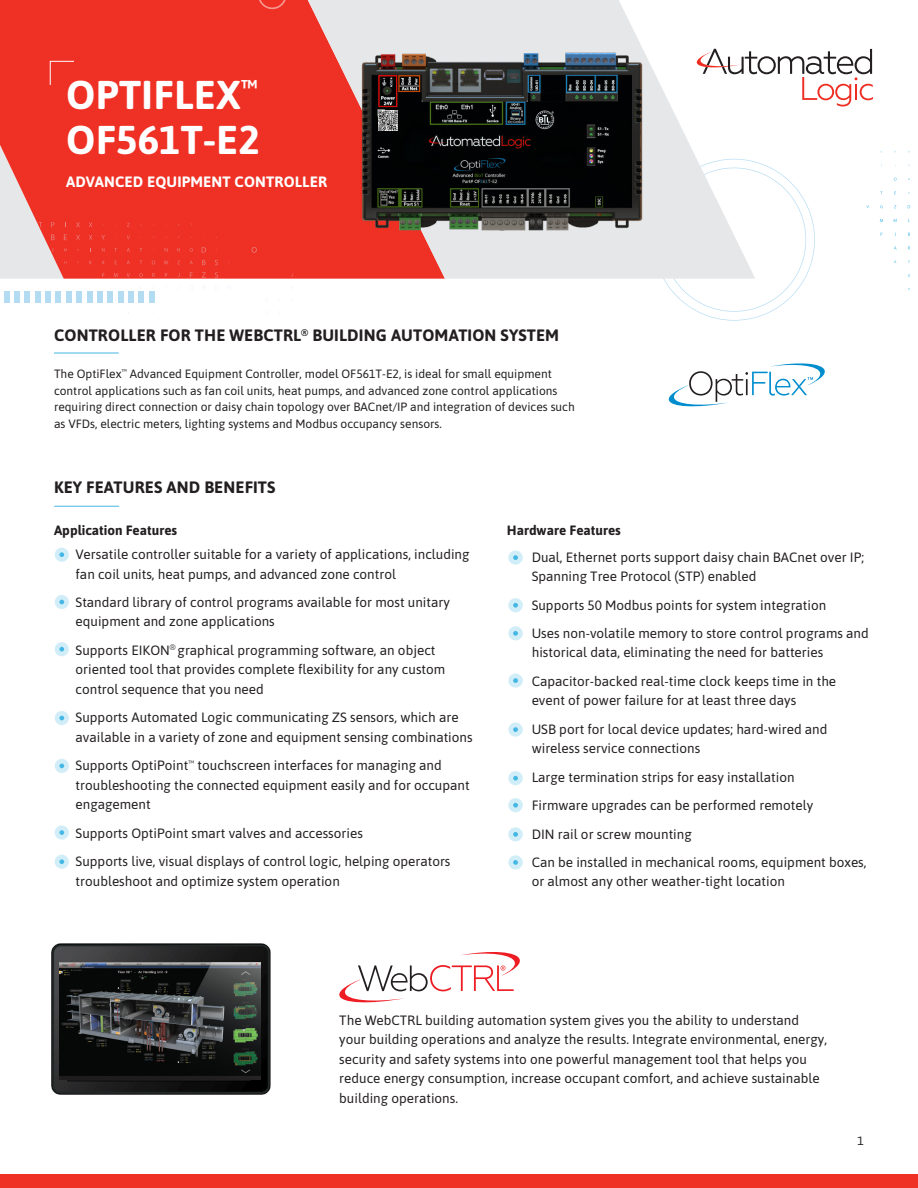
<style>
.page{position:relative;width:918px;height:1188px;background:#fff}
.page>*{position:absolute;margin:0;border:0;box-sizing:border-box;transform-origin:0 0}
.t1{font:700 40.2px/45.2px "Asap";letter-spacing:.01em;color:#fff}
.t2{font:700 16.5px "Asap";letter-spacing:.01em;color:#231f20}
.t3{font:700 15px "Asap";letter-spacing:.01em;color:#fff}
.t4{font:13.5px/19.5px "Asap";color:#231f20}
.t5{font:700 13.5px "Asap";color:#231f20}
.t6{font:12px/16.5px "Asap";color:#231f20}
</style>
<div class="page">
<hr style="left:54px;top:353px;width:65px;height:1px;background:#44b7e5">
<div style="left:0;top:1174px;width:918px;height:14px;background:#ef3024"></div>
<svg style="left:668px;top:363px;width:157px;height:44px"></svg>
<hr style="left:54px;top:506px;width:65px;height:1px;background:#44b7e5">
<div style="left:55px;top:548px;width:14px;height:14px;background:#d0edf8;border-radius:50%"></div>
<svg style="left:59px;top:552px;width:5px;height:5px"></svg>
<div style="left:55px;top:711px;width:14px;height:14px;background:#d0edf8;border-radius:50%"></div>
<svg style="left:59px;top:716px;width:5px;height:4px"></svg>
<div style="left:55px;top:759px;width:14px;height:14px;background:#d0edf8;border-radius:50%"></div>
<svg style="left:59px;top:764px;width:5px;height:4px"></svg>
<svg style="left:55px;top:825px;width:14px;height:15px"></svg>
<svg style="left:59px;top:830px;width:5px;height:5px"></svg>
<div style="left:55px;top:855px;width:14px;height:14px;background:#d0edf8;border-radius:50%"></div>
<svg style="left:59px;top:859px;width:5px;height:5px"></svg>
<div style="left:55px;top:642px;width:14px;height:14px;background:#d0edf8;border-radius:50%"></div>
<svg style="left:59px;top:647px;width:5px;height:5px"></svg>
<div style="left:55px;top:595px;width:14px;height:14px;background:#d0edf8;border-radius:50%"></div>
<svg style="left:59px;top:600px;width:5px;height:4px"></svg>
<div style="left:508px;top:551px;width:15px;height:14px;background:#d0edf8;border-radius:50%"></div>
<svg style="left:513px;top:555px;width:5px;height:5px"></svg>
<div style="left:508px;top:598px;width:15px;height:14px;background:#d0edf8;border-radius:50%"></div>
<svg style="left:513px;top:603px;width:5px;height:5px"></svg>
<div style="left:508px;top:626px;width:15px;height:14px;background:#d0edf8;border-radius:50%"></div>
<svg style="left:513px;top:631px;width:5px;height:5px"></svg>
<div style="left:508px;top:674px;width:15px;height:14px;background:#d0edf8;border-radius:50%"></div>
<svg style="left:513px;top:678px;width:5px;height:5px"></svg>
<div style="left:508px;top:723px;width:15px;height:14px;background:#d0edf8;border-radius:50%"></div>
<svg style="left:513px;top:727px;width:5px;height:5px"></svg>
<div style="left:149px;top:291px;width:6px;height:12px;background:#b3dbf2"></div>
<div style="left:138px;top:291px;width:6px;height:12px;background:#b3dbf2"></div>
<div style="left:128px;top:291px;width:6px;height:12px;background:#b3dbf2"></div>
<div style="left:118px;top:291px;width:6px;height:12px;background:#b3dbf2"></div>
<div style="left:107px;top:291px;width:6px;height:12px;background:#b3dbf2"></div>
<div style="left:97px;top:291px;width:6px;height:12px;background:#b3dbf2"></div>
<div style="left:87px;top:291px;width:5px;height:12px;background:#b3dbf2"></div>
<div style="left:76px;top:291px;width:6px;height:12px;background:#b3dbf2"></div>
<div style="left:66px;top:291px;width:6px;height:12px;background:#b3dbf2"></div>
<div style="left:56px;top:291px;width:5px;height:12px;background:#b3dbf2"></div>
<div style="left:45px;top:291px;width:6px;height:12px;background:#b3dbf2"></div>
<div style="left:35px;top:291px;width:6px;height:12px;background:#b3dbf2"></div>
<div style="left:24px;top:291px;width:6px;height:12px;background:#b3dbf2"></div>
<div style="left:14px;top:291px;width:6px;height:12px;background:#b3dbf2"></div>
<div style="left:4px;top:291px;width:6px;height:12px;background:#b3dbf2"></div>
<div style="left:0;top:0;width:308px;height:279px;background:#ef3024"></div>
<svg style="left:50px;top:61px;width:25px;height:25px"></svg>
<svg style="left:76px;top:222px;width:4px;height:5px"></svg>
<svg style="left:89px;top:222px;width:3px;height:5px"></svg>
<svg style="left:127px;top:223px;width:3px;height:4px"></svg>
<svg style="left:76px;top:235px;width:4px;height:5px"></svg>
<svg style="left:89px;top:235px;width:3px;height:5px"></svg>
<svg style="left:101px;top:235px;width:4px;height:5px"></svg>
<svg style="left:127px;top:235px;width:3px;height:4px"></svg>
<svg style="left:102px;top:248px;width:3px;height:4px"></svg>
<svg style="left:114px;top:248px;width:3px;height:4px"></svg>
<svg style="left:127px;top:248px;width:3px;height:4px"></svg>
<svg style="left:165px;top:248px;width:3px;height:4px"></svg>
<svg style="left:177px;top:248px;width:3px;height:4px"></svg>
<svg style="left:190px;top:248px;width:3px;height:4px"></svg>
<svg style="left:202px;top:247px;width:4px;height:6px"></svg>
<svg style="left:252px;top:247px;width:5px;height:6px"></svg>
<svg style="left:164px;top:261px;width:4px;height:3px"></svg>
<svg style="left:202px;top:260px;width:4px;height:5px"></svg>
<svg style="left:215px;top:260px;width:3px;height:5px"></svg>
<svg style="left:0;top:145px;width:67px;height:134px;background:#ea8782"></svg>
<svg style="left:114px;top:273px;width:4px;height:4px"></svg>
<svg style="left:127px;top:273px;width:3px;height:4px"></svg>
<svg style="left:139px;top:273px;width:4px;height:4px"></svg>
<svg style="left:152px;top:273px;width:3px;height:4px"></svg>
<svg style="left:190px;top:272px;width:3px;height:6px"></svg>
<svg style="left:202px;top:272px;width:4px;height:6px"></svg>
<svg style="left:215px;top:272px;width:3px;height:6px"></svg>
<svg style="left:663px;top:161px;width:152px;height:160px"></svg>
<svg style="left:308px;top:0;width:447px;height:279px;background:#ecb1af"></svg>
<img style="left:341px;top:15px;width:320px;height:242px">
<svg style="left:258px;top:0;width:29px;height:9px"></svg>
<svg style="left:619px;top:0;width:255px;height:144px"></svg>
<img style="left:51px;top:943px;width:220px;height:152px">
<img style="left:59px;top:963px;width:201px;height:117px">
<div style="left:508px;top:771px;width:15px;height:14px;background:#d0edf8;border-radius:50%"></div>
<svg style="left:513px;top:776px;width:5px;height:5px"></svg>
<div style="left:508px;top:798px;width:15px;height:14px;background:#d0edf8;border-radius:50%"></div>
<svg style="left:513px;top:803px;width:5px;height:5px"></svg>
<div style="left:508px;top:827px;width:15px;height:14px;background:#d0edf8;border-radius:50%"></div>
<svg style="left:513px;top:832px;width:5px;height:5px"></svg>
<svg style="left:508px;top:855px;width:15px;height:15px"></svg>
<svg style="left:513px;top:860px;width:5px;height:5px"></svg>
<img style="left:379px;top:110px;width:18px;height:20px">
<svg style="left:339px;top:952px;width:181px;height:50px"></svg>
<p class="t1" style="left:66px;top:70px;width:195px">OPTIFLEX<sup>™<br></sup>OF561T-E2</p>
<p class="t3" style="left:66px;top:171px;width:263px">ADVANCED EQUIPMENT CONTROLLER</p>
<p class="t2" style="left:54px;top:324px;width:507px">CONTROLLER FOR THE WEBCTRL<sup>®</sup> BUILDING AUTOMATION SYSTEM</p>
<p class="t6" style="left:54px;top:365px;width:522px">The OptiFlex<sup>™</sup> Advanced Equipment Controller, model OF561T-E2, is ideal for small equipment control applications such as fan coil units, heat pumps, and advanced zone control applications requiring direct connection or daisy chain topology over BACnet/IP and integration of devices such as VFDs, electric meters, lighting systems and Modbus occupancy sensors.</p>
<p class="t2" style="left:54px;top:476px;width:223px">KEY FEATURES AND BENEFITS</p>
<p class="t5" style="left:54px;top:521px;width:125px">Application Features</p>
<p class="t4" style="left:76px;top:544px;width:395px">Versatile controller suitable for a variety of applications, including fan coil units, heat pumps, and advanced zone control</p>
<p class="t4" style="left:76px;top:592px;width:376px">Standard library of control programs available for most unitary equipment and zone applications</p>
<p class="t4" style="left:76px;top:640px;width:371px">Supports EIKON<sup>®</sup> graphical programming software, an object oriented tool that provides complete flexibility for any custom control sequence that you need</p>
<p class="t4" style="left:76px;top:707px;width:399px">Supports Automated Logic communicating ZS sensors, which are available in a variety of zone and equipment sensing combinations</p>
<p class="t4" style="left:76px;top:755px;width:396px">Supports OptiPoint<sup>™</sup> touchscreen interfaces for managing and troubleshooting the connected equipment easily and for occupant engagement</p>
<p class="t4" style="left:76px;top:822px;width:289px">Supports OptiPoint smart valves and accessories</p>
<p class="t4" style="left:76px;top:851px;width:376px">Supports live, visual displays of control logic, helping operators troubleshoot and optimize system operation</p>
<p class="t5" style="left:507px;top:521px;width:116px">Hardware Features</p>
<p class="t4" style="left:532px;top:546px;width:334px">Dual, Ethernet ports support daisy chain BACnet over IP;<br>Spanning Tree Protocol (STP) enabled</p>
<p class="t4" style="left:532px;top:594px;width:296px">Supports 50 Modbus points for system integration</p>
<p class="t4" style="left:532px;top:623px;width:339px">Uses non-volatile memory to store control programs and historical data, eliminating the need for batteries</p>
<p class="t4" style="left:532px;top:671px;width:306px">Capacitor-backed real-time clock keeps time in the event of power failure for at least three days</p>
<p class="t4" style="left:532px;top:719px;width:297px">USB port for local device updates; hard-wired and wireless service connections</p>
<p class="t4" style="left:532px;top:766px;width:264px">Large termination strips for easy installation</p>
<p class="t4" style="left:532px;top:795px;width:283px">Firmware upgrades can be performed remotely</p>
<p class="t4" style="left:532px;top:823px;width:162px">DIN rail or screw mounting</p>
<p class="t4" style="left:532px;top:852px;width:336px">Can be installed in mechanical rooms, equipment boxes, or almost any other weather-tight location</p>
<p class="t4" style="left:339px;top:1010px;width:489px">The WebCTRL building automation system gives you the ability to understand your building operations and analyze the results. Integrate environmental, energy, security and safety systems into one powerful management tool that helps you reduce energy consumption, increase occupant comfort, and achieve sustainable building operations.</p>
<p class="t6" style="left:858px;top:1132px;width:8px">1</p>
</div>
